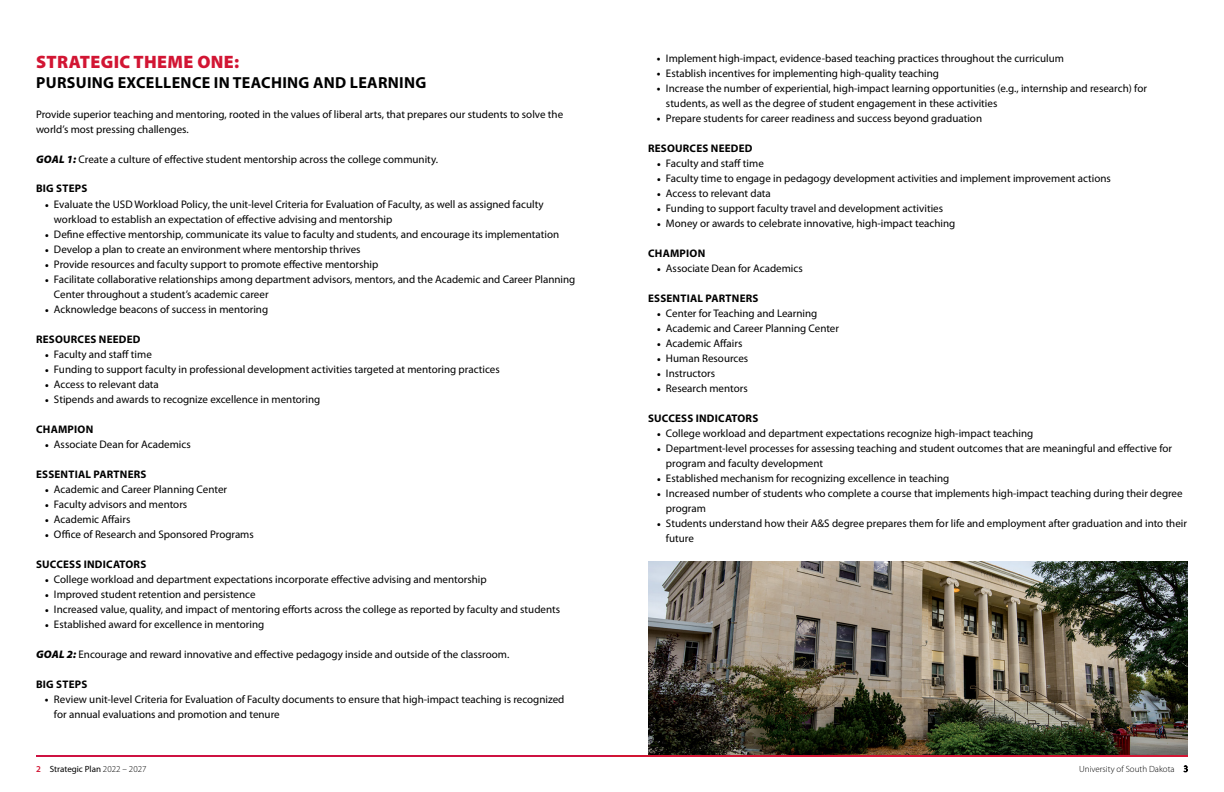
<style>
.page{position:relative;width:1224px;height:792px;background:#fff}
.page>*{position:absolute;margin:0;border:0;box-sizing:border-box;transform-origin:0 0}
.t1{font:900 18px "Myriad Pro";letter-spacing:.02em;color:#d21533}
.t2{font:700 16px "Myriad Pro";letter-spacing:.02em;color:#000}
.t3{font:11px/15px "Myriad Pro";color:#000}
.t4{font:700 11px "Myriad Pro";letter-spacing:.02em;color:#000}
.t5{font:300 9px "Myriad Pro";color:#000}
.t6{font:9px "Myriad Pro";letter-spacing:-.005em;color:#000}
.s1{font-weight:900;font-style:italic}
.s2{font-family:"Minion Pro"}
.s3{font-weight:700}
.s4{font-weight:600;color:#d21533}
.s5{font-weight:300}
</style>
<div class="page">
<img style="left:648px;top:562px;width:540px;height:193px">
<hr style="left:36px;top:755px;width:576px;height:2px;background:#ce1141">
<hr style="left:612px;top:755px;width:576px;height:2px;background:#d21533">
<h2 class="t1" style="left:36px;top:49px;width:204px">STRATEGIC THEME ONE:</h2>
<h2 class="t2" style="left:36px;top:72px;width:392px">PURSUING EXCELLENCE IN TEACHING AND LEARNING</h2>
<p class="t3" style="left:36px;top:106px;width:529px">Provide superior teaching and mentoring, rooted in the values of liberal arts, that prepares our students to solve the world’s most pressing challenges.</p>
<p class="t3" style="left:36px;top:151px;width:403px"><span class="s1">GOAL 1:</span> Create a culture of effective student mentorship across the college community.</p>
<p class="t4" style="left:36px;top:182px;width:53px">BIG STEPS</p>
<p class="t3" style="left:54px;top:196px;width:491px;text-indent:-9px"><span class="s2">•</span> Evaluate the USD Workload Policy, the unit-level Criteria for Evaluation of Faculty, as well as assigned faculty workload to establish an expectation of effective advising and mentorship</p>
<p class="t3" style="left:45px;top:226px;width:516px"><span class="s2">•</span> Define effective mentorship, communicate its value to faculty and students, and encourage its implementation</p>
<p class="t3" style="left:45px;top:241px;width:317px"><span class="s2">•</span> Develop a plan to create an environment where mentorship thrives</p>
<p class="t3" style="left:45px;top:256px;width:335px"><span class="s2">•</span> Provide resources and faculty support to promote effective mentorship</p>
<p class="t3" style="left:54px;top:271px;width:523px;text-indent:-9px"><span class="s2">•</span> Facilitate collaborative relationships among department advisors, mentors, and the Academic and Career Planning<br>Center throughout a student’s academic career</p>
<p class="t3" style="left:45px;top:301px;width:225px"><span class="s2">•</span> Acknowledge beacons of success in mentoring</p>
<p class="t4" style="left:36px;top:332px;width:106px">RESOURCES NEEDED</p>
<p class="t3" style="left:45px;top:346px;width:108px"><span class="s2">•</span> Faculty and staff time</p>
<p class="t3" style="left:45px;top:361px;width:456px"><span class="s2">•</span> Funding to support faculty in professional development activities targeted at mentoring practices</p>
<p class="t3" style="left:45px;top:376px;width:115px"><span class="s2">•</span> Access to relevant data</p>
<p class="t3" style="left:45px;top:391px;width:277px"><span class="s2">•</span> Stipends and awards to recognize excellence in mentoring</p>
<p class="t4" style="left:36px;top:422px;width:59px">CHAMPION</p>
<p class="t3" style="left:45px;top:436px;width:147px"><span class="s2">•</span> Associate Dean for Academics</p>
<p class="t4" style="left:36px;top:467px;width:112px">ESSENTIAL PARTNERS</p>
<p class="t3" style="left:45px;top:481px;width:184px"><span class="s2">•</span> Academic and Career Planning Center</p>
<p class="t3" style="left:45px;top:496px;width:144px"><span class="s2">•</span> Faculty advisors and mentors</p>
<p class="t3" style="left:45px;top:511px;width:87px"><span class="s2">•</span> Academic Affairs</p>
<p class="t3" style="left:45px;top:526px;width:210px"><span class="s2">•</span> Office of Research and Sponsored Programs</p>
<p class="t4" style="left:36px;top:557px;width:112px">SUCCESS INDICATORS</p>
<p class="t3" style="left:45px;top:571px;width:443px"><span class="s2">•</span> College workload and department expectations incorporate effective advising and mentorship</p>
<p class="t3" style="left:45px;top:586px;width:212px"><span class="s2">•</span> Improved student retention and persistence</p>
<p class="t3" style="left:45px;top:601px;width:517px"><span class="s2">•</span> Increased value, quality, and impact of mentoring efforts across the college as reported by faculty and students</p>
<p class="t3" style="left:45px;top:616px;width:221px"><span class="s2">•</span> Established award for excellence in mentoring</p>
<p class="t3" style="left:36px;top:646px;width:475px"><span class="s1">GOAL 2:</span> Encourage and reward innovative and effective pedagogy inside and outside of the classroom.</p>
<p class="t4" style="left:36px;top:677px;width:53px">BIG STEPS</p>
<p class="t3" style="left:54px;top:691px;width:512px;text-indent:-9px"><span class="s3">•</span> Review unit-level Criteria for Evaluation of Faculty documents to ensure that high-impact teaching is recognized for annual evaluations and promotion and tenure</p>
<p class="t3" style="left:657px;top:51px;width:409px"><span class="s3">•</span> Implement high-impact, evidence-based teaching practices throughout the curriculum</p>
<p class="t3" style="left:657px;top:66px;width:284px"><span class="s3">•</span> Establish incentives for implementing high-quality teaching</p>
<p class="t3" style="left:666px;top:81px;width:482px;text-indent:-9px"><span class="s3">•</span> Increase the number of experiential, high-impact learning opportunities (e.g., internship and research) for students, as well as the degree of student engagement in these activities</p>
<p class="t3" style="left:657px;top:111px;width:327px"><span class="s3">•</span> Prepare students for career readiness and success beyond graduation</p>
<p class="t4" style="left:648px;top:141px;width:106px">RESOURCES NEEDED</p>
<p class="t3" style="left:657px;top:156px;width:108px"><span class="s2">•</span> Faculty and staff time</p>
<p class="t3" style="left:657px;top:171px;width:455px"><span class="s2">•</span> Faculty time to engage in pedagogy development activities and implement improvement actions</p>
<p class="t3" style="left:657px;top:186px;width:115px"><span class="s2">•</span> Access to relevant data</p>
<p class="t3" style="left:657px;top:201px;width:288px"><span class="s2">•</span> Funding to support faculty travel and development activities</p>
<p class="t3" style="left:657px;top:216px;width:300px"><span class="s2">•</span> Money or awards to celebrate innovative, high-impact teaching</p>
<p class="t4" style="left:648px;top:246px;width:59px">CHAMPION</p>
<p class="t3" style="left:657px;top:261px;width:147px"><span class="s2">•</span> Associate Dean for Academics</p>
<p class="t4" style="left:648px;top:291px;width:112px">ESSENTIAL PARTNERS</p>
<p class="t3" style="left:657px;top:306px;width:162px"><span class="s2">•</span> Center for Teaching and Learning</p>
<p class="t3" style="left:657px;top:321px;width:184px"><span class="s2">•</span> Academic and Career Planning Center</p>
<p class="t3" style="left:657px;top:336px;width:87px"><span class="s2">•</span> Academic Affairs</p>
<p class="t3" style="left:657px;top:351px;width:93px"><span class="s2">•</span> Human Resources</p>
<p class="t3" style="left:657px;top:366px;width:60px"><span class="s2">•</span> Instructors</p>
<p class="t3" style="left:657px;top:381px;width:92px"><span class="s2">•</span> Research mentors</p>
<p class="t4" style="left:648px;top:411px;width:112px">SUCCESS INDICATORS</p>
<p class="t3" style="left:657px;top:426px;width:378px"><span class="s2">•</span> College workload and department expectations recognize high-impact teaching</p>
<p class="t3" style="left:666px;top:441px;width:508px;text-indent:-9px"><span class="s2">•</span> Department-level processes for assessing teaching and student outcomes that are meaningful and effective for program and faculty development</p>
<p class="t3" style="left:657px;top:471px;width:294px"><span class="s2">•</span> Established mechanism for recognizing excellence in teaching</p>
<p class="t3" style="left:666px;top:486px;width:518px;text-indent:-9px"><span class="s2">•</span> Increased number of students who complete a course that implements high-impact teaching during their degree program</p>
<p class="t3" style="left:666px;top:516px;width:523px;text-indent:-9px"><span class="s2">•</span> Students understand how their A&amp;S degree prepares them for life and employment after graduation and into their future</p>
<p class="t6" style="left:36px;top:763px;width:112px"><span class="s4">2</span> Strategic Plan <span class="s5">2022 – 2027</span></p>
<p class="t5" style="left:1079px;top:763px;width:110px">University of South Dakota 3</p>
</div>
